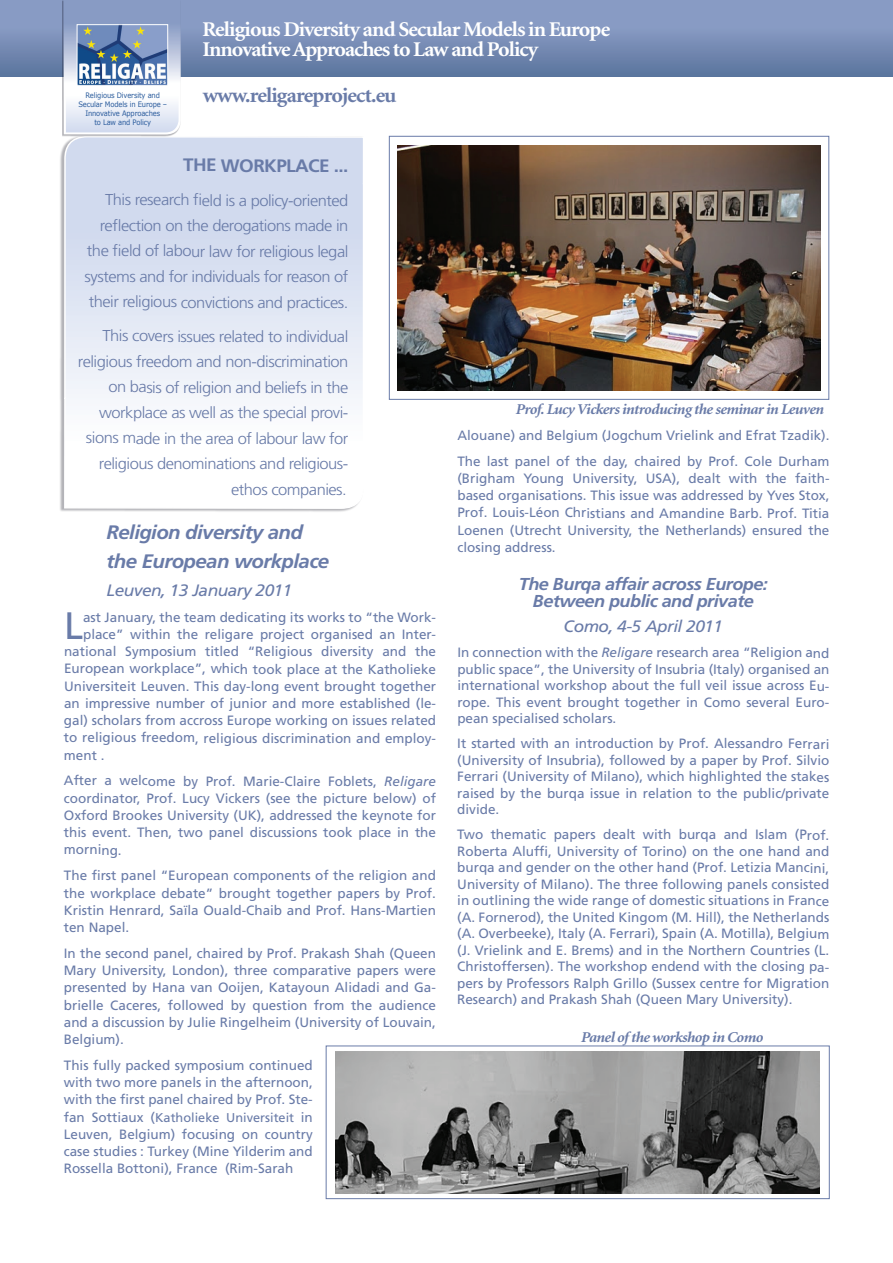
<style>
.page{position:relative;width:893px;height:1263px;background:#fff}
.page>*{position:absolute;margin:0;border:0;box-sizing:border-box;transform-origin:0 0}
.t1{font:38.25px "Frutiger LT Std";color:#697ba8}
.t2{font:700 21px/19.5px "Minion";letter-spacing:-.04em;color:#fff;scale:1.05 1}
.t3{font:700 21px "Minion";letter-spacing:-.04em;color:#697ba8;scale:1.05 1}
.t4{font:italic 700 19.5px/29px "Frutiger LT Std";letter-spacing:-.03em;color:#697ba8;scale:1.05 1}
.t5{font:700 18px "Frutiger LT Std";letter-spacing:-.03em;color:#697ba8;scale:1.05 1}
.t6{font:italic 700 17.25px/17.1px "Frutiger LT Std";letter-spacing:-.03em;color:#697ba8;text-align:center;scale:1.05 1}
.t7{font:italic 16.5px "Frutiger LT Std";letter-spacing:-.03em;color:#697ba8;scale:1.05 1}
.t8{font:300 15.75px/25.5px "Frutiger LT Std";letter-spacing:-.03em;color:#697ba8;text-align:right;scale:1.05 1}
.t9{font:italic 700 15px "Minion";letter-spacing:-.04em;color:#697ba8;scale:1.05 1}
.t10{font:13.5px/17.2px "Frutiger LT Std";color:#697ba8;text-align:justify}
.t11{font:12.75px "Frutiger LT Std";color:#697ba8}
.t12{font:7.5px/9px "Verdana";letter-spacing:-.02em;color:#2b5c9d;text-align:center;scale:.9 1}
.s1{font-style:italic}
.s2{font-size:13.5px}
</style>
<div class="page">
<svg style="left:63px;top:136px;width:300px;height:374px"></svg>
<div style="left:0;top:0;width:893px;height:77px;background:linear-gradient(to bottom,#93a4cd,#5f78a1)"></div>
<div style="left:62px;top:0;width:118px;height:136px;background:#010011;opacity:.3"></div>
<svg style="left:63px;top:0;width:118px;height:134px"></svg>
<div style="left:326px;top:1045px;width:504px;height:154px;background:#fff;border:1px solid #697ba8"></div>
<img style="left:336px;top:1051px;width:483px;height:142px">
<div style="left:389px;top:136px;width:440px;height:264px;background:#fff;border:1px solid #697ba8"></div>
<img style="left:398px;top:146px;width:422px;height:244px">
<h2 class="t2" style="left:203px;top:21px;width:390px">Religious Diversity and Secular Models in Europe<br>Innovative Approaches to Law and Policy</h2>
<p class="t12" style="left:78px;top:90px;width:100px">Religious Diversity and<br>Secular Models in Europe –<br>Innovative Approaches<br>to Law and Policy</p>
<h2 class="t3" style="left:203px;top:85px;width:186px">www.religareproject.eu</h2>
<h3 class="t5" style="left:183px;top:155px;width:159px">THE WORKPLACE ...</h3>
<p class="t8" style="left:85px;top:188px;width:253px">This research field is a policy-oriented reflection on the derogations made in the field of labour law for religious legal systems and for individuals for reason of their religious convictions and practices.</p>
<p class="t8" style="left:78px;top:324px;width:259px">This covers issues related to individual religious freedom and non-discrimination on basis of religion and beliefs in the workplace as well as the special provi&shy;sions made in the area of labour law for religious denominations and religious&shy;ethos companies.</p>
<h3 class="t4" style="left:107px;top:517px;width:214px">Religion diversity and the European workplace</h3>
<p class="t7" style="left:107px;top:581px;width:179px">Leuven, 13 January 2011</p>
<h1 class="t1" style="left:64px;top:603px;width:21px">L</h1>
<p class="t10" style="left:83px;top:608px;width:354px">ast January, the team dedicating its works to “the Work-</p>
<p class="t10" style="left:83px;top:626px;width:354px">place” within the religare project organised an Inter-</p>
<p class="t10" style="left:64px;top:643px;width:374px">national Symposium titled “Religious diversity and the</p>
<p class="t10" style="left:64px;top:660px;width:374px">European workplace”, which took place at the Katholieke</p>
<p class="t10" style="left:64px;top:677px;width:374px">Universiteit Leuven. This day-long event brought together</p>
<p class="t10" style="left:64px;top:695px;width:374px">an impressive number of junior and more established (le-</p>
<p class="t10" style="left:64px;top:712px;width:374px">gal) scholars from accross Europe working on issues related</p>
<p class="t10" style="left:64px;top:729px;width:374px">to religious freedom, religious discrimination and employ-</p>
<p class="t10" style="left:64px;top:746px;width:42px">ment .</p>
<p class="t10" style="left:64px;top:772px;width:374px">After a welcome by Prof. Marie-Claire Foblets, <span class="s1">Religare </span>coordinator, Prof. Lucy Vickers (see the picture below) of Oxford Brookes University (UK), addressed the keynote for this event. Then, two panel discussions took place in the morning.</p>
<p class="t10" style="left:64px;top:867px;width:374px">The first panel “European components of the religion and the workplace debate” brought together papers by Prof.<br>Kristin Henrard, Saïla Ouald-Chaib and Prof. Hans-Martien ten Napel.</p>
<p class="t10" style="left:64px;top:944px;width:374px">In the second panel, chaired by Prof. Prakash Shah (Queen Mary University, London), three comparative papers were presented by Hana van Ooijen, Katayoun Alidadi and Ga&shy;brielle Caceres, followed by question from the audience and a discussion by Julie Ringelheim (University of Louvain, Belgium).</p>
<p class="t10" style="left:64px;top:1056px;width:251px">This fully packed symposium continued with two more panels in the afternoon, with the first panel chaired by Prof. Ste-</p>
<p class="t11" style="left:64px;top:1109px;width:251px"><span class="s2">fan Sottiaux (</span>Katholieke Universiteit <span class="s2">in</span></p>
<p class="t10" style="left:64px;top:1125px;width:251px">Leuven, Belgium) focusing on country case studies : Turkey (Mine Yilderim and Rossella Bottoni), France (Rim-Sarah</p>
<p class="t9" style="left:516px;top:402px;width:295px">Prof. Lucy Vickers introducing the seminar in Leuven</p>
<p class="t10" style="left:457px;top:422px;width:374px;line-height:25.8px">Alouane) and Belgium (Jogchum Vrielink and Efrat Tzadik).<br>The last panel of the day, chaired by Prof. Cole Durham</p>
<p class="t10" style="left:457px;top:470px;width:374px">(Brigham Young University, USA), dealt with the faith&shy;based organisations. This issue was addressed by Yves Stox, Prof. Louis-Léon Christians and Amandine Barb. Prof. Titia Loenen (Utrecht University, the Netherlands) ensured the closing address.</p>
<p class="t6" style="left:519px;top:576px;width:239px">The Burqa affair across Europe:<br>Between public and private</p>
<p class="t7" style="left:564px;top:617px;width:153px">Como, 4-5 April 2011</p>
<p class="t10" style="left:457px;top:644px;width:374px;line-height:16.5px">In connection with the <span class="s1">Religare</span> research area “Religion and public space”, the University of Insubria (Italy) organised an international workshop about the full veil issue across Eu&shy;rope. This event brought together in Como several Euro&shy;pean specialised scholars.</p>
<p class="t10" style="left:457px;top:735px;width:374px;line-height:16.5px">It started with an introduction by Prof. Alessandro Ferrari (University of Insubria), followed by a paper by Prof. Silvio Ferrari (University of Milano), which highlighted the stakes raised by the burqa issue in relation to the public/private divide.</p>
<p class="t10" style="left:457px;top:826px;width:374px;line-height:16.5px">Two thematic papers dealt with burqa and Islam (Prof.<br>Roberta Aluffi, University of Torino) on the one hand and burqa and gender on the other hand (Prof. Letizia Mancini, University of Milano). The three following panels consisted in outlining the wide range of domestic situations in France (A. Fornerod), the United Kingom (M. Hill), the Netherlands (A. Overbeeke), Italy (A. Ferrari), Spain (A. Motilla), Belgium (J. Vrielink and E. Brems) and in the Northern Countries (L.<br>Christoffersen). The workshop endend with the closing pa&shy;pers by Professors Ralph Grillo (Sussex centre for Migration Research) and Prakash Shah (Queen Mary University).</p>
<p class="t9" style="left:581px;top:1030px;width:175px">Panel of the workshop in Como</p>
</div>
